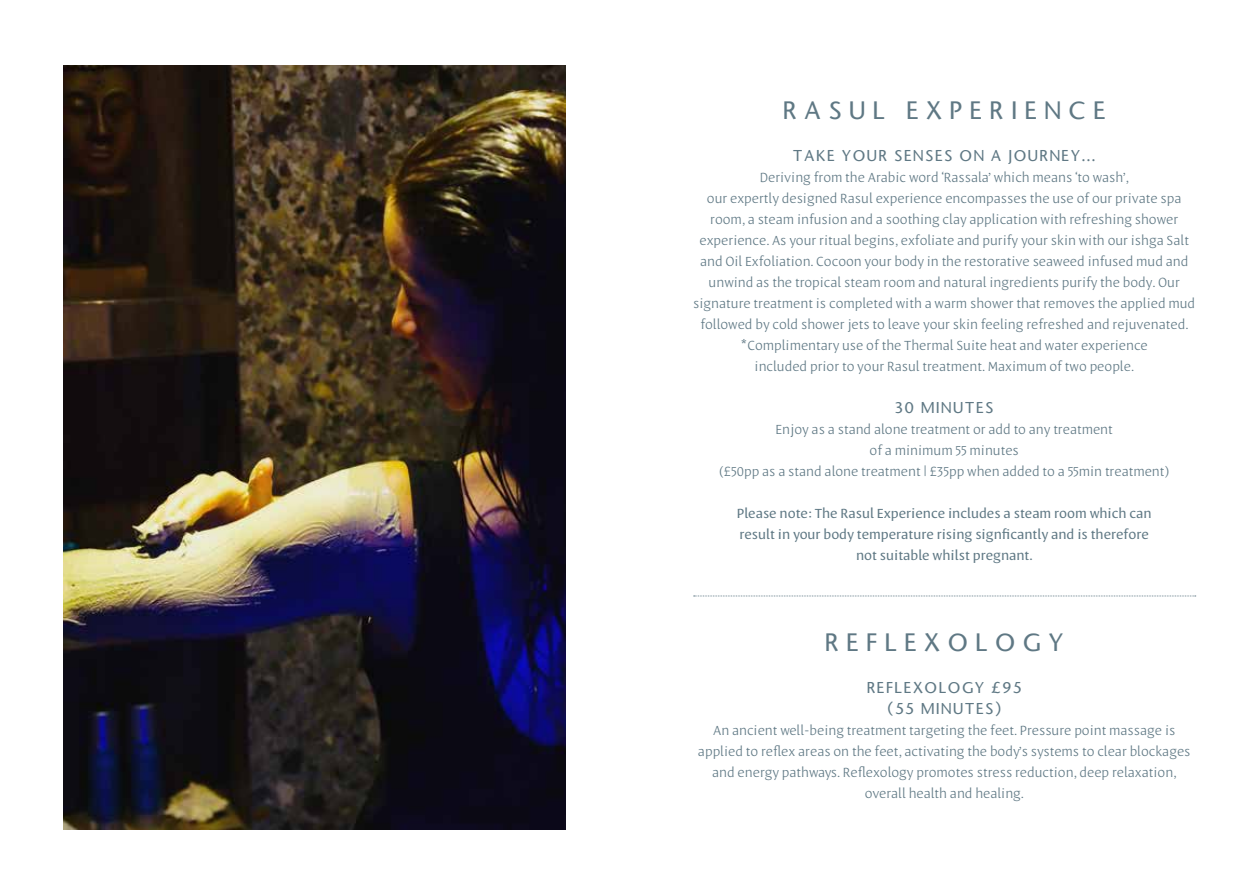
<style>
.page{position:relative;width:1259px;height:893px;background:#fff}
.page>*{position:absolute;margin:0;border:0;box-sizing:border-box;transform-origin:0 0}
.t1{font:500 24px "Stone Sans";letter-spacing:.31em;color:#5f7884}
.t2{font:300 15px/21px "Leksa Sans";color:#5f7884;text-align:center}
.t3{font:15px/21px "Leksa Sans";color:#5f7884;text-align:center}
.t4{font:500 15px/21px "Stone Sans";letter-spacing:.1em;color:#5f7884;text-align:center}
</style>
<div class="page">
<img style="left:64px;top:65px;width:502px;height:764px">
<svg style="left:693px;top:596px;width:502px;height:1px"></svg>
<h1 class="t1" style="left:782px;top:95px;width:325px">RASUL EXPERIENCE</h1>
<p class="t4" style="left:793px;top:145px;width:304px">TAKE YOUR SENSES ON A JOURNEY...</p>
<p class="t2" style="left:693px;top:166px;width:503px">Deriving from the Arabic word ‘Rassala’ which means ‘to wash’,<br>our expertly designed Rasul experience encompasses the use of our private spa room, a steam infusion and a soothing clay application with refreshing shower experience. As your ritual begins, exfoliate and purify your skin with our ishga Salt and Oil Exfoliation. Cocoon your body in the restorative seaweed infused mud and unwind as the tropical steam room and natural ingredients purify the body. Our signature treatment is completed with a warm shower that removes the applied mud followed by cold shower jets to leave your skin feeling refreshed and rejuvenated. *Complimentary use of the Thermal Suite heat and water experience<br>included prior to your Rasul treatment. Maximum of two people.</p>
<p class="t4" style="left:895px;top:397px;width:100px">30 MINUTES</p>
<p class="t2" style="left:719px;top:418px;width:452px">Enjoy as a stand alone treatment or add to any treatment<br>of a minimum 55 minutes<br>(£50pp as a stand alone treatment | £35pp when added to a 55min treatment)</p>
<p class="t3" style="left:737px;top:502px;width:416px">Please note: The Rasul Experience includes a steam room which can result in your body temperature rising signficantly and is therefore not suitable whilst pregnant.</p>
<h1 class="t1" style="left:825px;top:627px;width:240px">REFLEXOLOGY</h1>
<p class="t4" style="left:866px;top:678px;width:156px">REFLEXOLOGY £95 (55 MINUTES)</p>
<p class="t2" style="left:698px;top:720px;width:494px">An ancient well-being treatment targeting the feet. Pressure point massage is applied to reflex areas on the feet, activating the body’s systems to clear blockages and energy pathways. Reflexology promotes stress reduction, deep relaxation, overall health and healing.</p>
</div>
